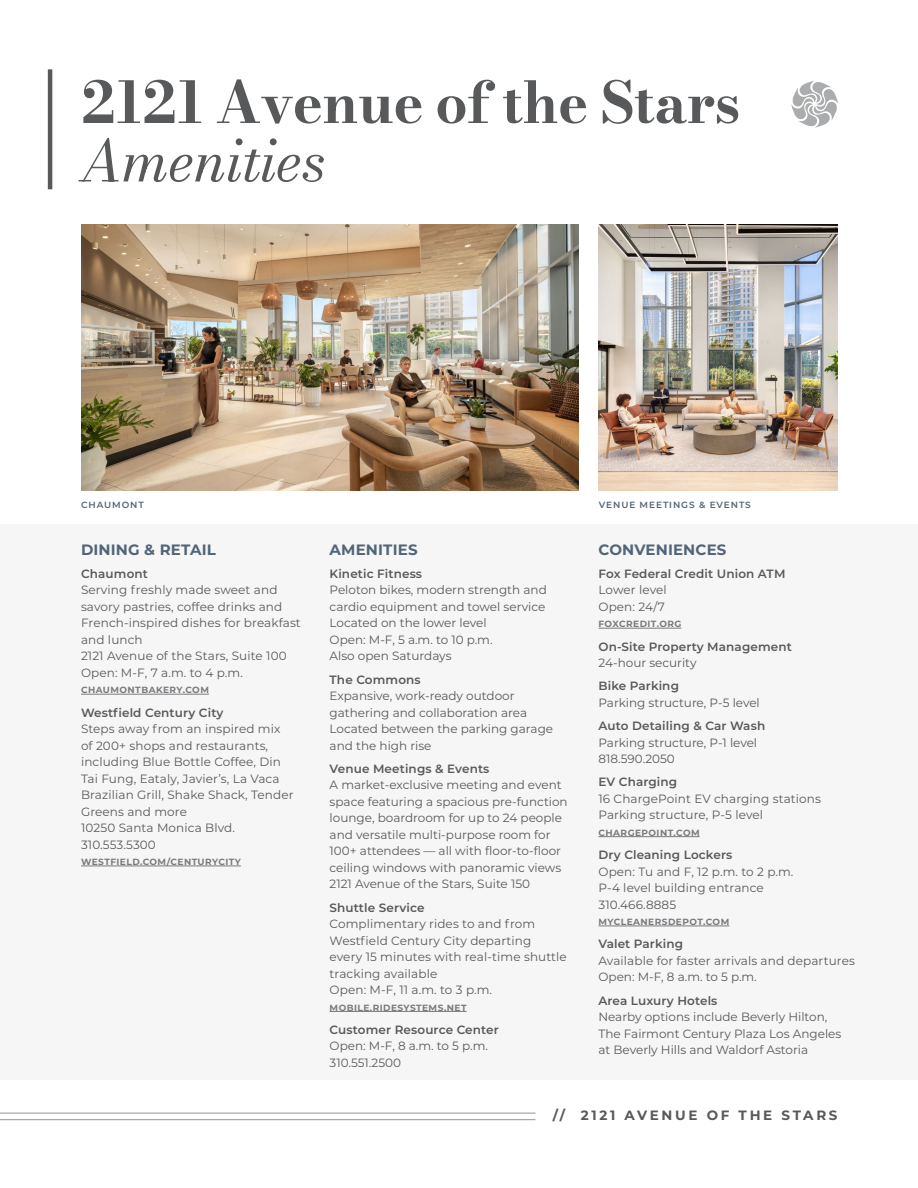
<style>
.page{position:relative;width:918px;height:1188px;background:#fff}
.page>*{position:absolute;margin:0;border:0;box-sizing:border-box;transform-origin:0 0}
.t1{font:700 57px "Bodoni Moda 9 pt";letter-spacing:-.01em;color:#58595b}
.t2{font:italic 57px "Bodoni Moda 9 pt";letter-spacing:-.01em;color:#58595b}
.t3{font:700 15px "Montserrat";letter-spacing:.01em;color:#516578}
.t4{font:700 13.5px "Montserrat";letter-spacing:.2em;color:#58595b}
.t5{font:12px/16.5px "Montserrat";color:#58595b}
.t6{font:600 12px "Montserrat";letter-spacing:.01em;color:#58595b}
.t7{font:700 9px "Montserrat";letter-spacing:.05em;color:#797a7d}
.t8{font:600 9px "Montserrat";letter-spacing:.1em;color:#516578}
</style>
<div class="page">
<hr style="left:48px;top:69px;width:4px;height:120px;background:#58595b">
<div style="left:0;top:525px;width:918px;height:555px;background:#f6f6f6"></div>
<svg style="left:791px;top:81px;width:47px;height:47px"></svg>
<hr style="left:0;top:1113px;width:535px;height:1px;background:#939598">
<hr style="left:0;top:1119px;width:535px;height:1px;background:#939598">
<img style="left:81px;top:225px;width:497px;height:266px">
<img style="left:599px;top:225px;width:239px;height:266px">
<hr style="left:81px;top:694px;width:128px;height:1px;background:#797a7d">
<hr style="left:81px;top:866px;width:160px;height:1px;background:#797a7d">
<hr style="left:330px;top:1011px;width:137px;height:1px;background:#797a7d">
<hr style="left:598px;top:628px;width:83px;height:1px;background:#797a7d">
<hr style="left:598px;top:836px;width:102px;height:1px;background:#797a7d">
<hr style="left:598px;top:926px;width:131px;height:1px;background:#797a7d">
<h1 class="t1" style="left:81px;top:63px;width:661px">2121 Avenue of the Stars</h1>
<h1 class="t2" style="left:81px;top:122px;width:246px">Amenities</h1>
<p class="t8" style="left:81px;top:498px;width:64px">CHAUMONT</p>
<p class="t8" style="left:599px;top:498px;width:154px">VENUE MEETINGS &amp; EVENTS</p>
<p class="t3" style="left:81px;top:538px;width:136px">DINING &amp; RETAIL</p>
<p class="t6" style="left:81px;top:565px;width:68px">Chaumont</p>
<p class="t5" style="left:81px;top:581px;width:221px">Serving freshly made sweet and savory pastries, coffee drinks and<br>French-inspired dishes for breakfast and lunch<br>2121 Avenue of the Stars, Suite 100<br>Open: M-F, 7 a.m. to 4 p.m.</p>
<p class="t7" style="left:81px;top:684px;width:129px">CHAUMONTBAKERY.COM</p>
<p class="t6" style="left:81px;top:704px;width:144px">Westfield Century City</p>
<p class="t5" style="left:81px;top:720px;width:214px">Steps away from an inspired mix of 200+ shops and restaurants, including Blue Bottle Coffee, Din<br>Tai Fung, Eataly, Javier’s, La Vaca<br>Brazilian Grill, Shake Shack, Tender<br>Greens and more<br>10250 Santa Monica Blvd.<br>310.553.5300</p>
<p class="t7" style="left:81px;top:855px;width:161px">WESTFIELD.COM/CENTURYCITY</p>
<p class="t3" style="left:330px;top:538px;width:89px">AMENITIES</p>
<p class="t6" style="left:330px;top:565px;width:94px">Kinetic Fitness</p>
<p class="t5" style="left:330px;top:581px;width:219px">Peloton bikes, modern strength and cardio equipment and towel service<br>Located on the lower level<br>Open: M-F, 5 a.m. to 10 p.m.<br>Also open Saturdays</p>
<p class="t6" style="left:330px;top:671px;width:93px">The Commons</p>
<p class="t5" style="left:330px;top:687px;width:225px">Expansive, work-ready outdoor gathering and collaboration area<br>Located between the parking garage and the high rise</p>
<p class="t6" style="left:330px;top:760px;width:161px">Venue Meetings &amp; Events</p>
<p class="t5" style="left:330px;top:776px;width:240px">A market-exclusive meeting and event space featuring a spacious pre-function lounge, boardroom for up to 24 people and versatile multi-purpose room for 100+ attendees — all with floor-to-floor ceiling windows with panoramic views 2121 Avenue of the Stars, Suite 150</p>
<p class="t6" style="left:330px;top:899px;width:96px">Shuttle Service</p>
<p class="t5" style="left:330px;top:915px;width:239px">Complimentary rides to and from<br>Westfield Century City departing every 15 minutes with real-time shuttle tracking available<br>Open: M-F, 11 a.m. to 3 p.m.</p>
<p class="t7" style="left:330px;top:1001px;width:138px">MOBILE.RIDESYSTEMS.NET</p>
<p class="t6" style="left:330px;top:1021px;width:171px">Customer Resource Center</p>
<p class="t5" style="left:330px;top:1037px;width:160px">Open: M-F, 8 a.m. to 5 p.m.<br>310.551.2500</p>
<p class="t3" style="left:598px;top:538px;width:130px">CONVENIENCES</p>
<p class="t6" style="left:598px;top:565px;width:188px">Fox Federal Credit Union ATM</p>
<p class="t5" style="left:598px;top:581px;width:70px">Lower level<br>Open: 24/7</p>
<p class="t7" style="left:598px;top:618px;width:84px">FOXCREDIT.ORG</p>
<p class="t6" style="left:598px;top:638px;width:195px">On-Site Property Management</p>
<p class="t5" style="left:598px;top:654px;width:100px">24-hour security</p>
<p class="t6" style="left:598px;top:677px;width:82px">Bike Parking</p>
<p class="t5" style="left:598px;top:694px;width:163px">Parking structure, P-5 level</p>
<p class="t6" style="left:598px;top:717px;width:168px">Auto Detailing &amp; Car Wash</p>
<p class="t5" style="left:598px;top:734px;width:160px">Parking structure, P-1 level<br>818.590.2050</p>
<p class="t6" style="left:598px;top:773px;width:80px">EV Charging</p>
<p class="t5" style="left:598px;top:790px;width:224px">16 ChargePoint EV charging stations<br>Parking structure, P-5 level</p>
<p class="t7" style="left:598px;top:826px;width:103px">CHARGEPOINT.COM</p>
<p class="t6" style="left:598px;top:846px;width:135px">Dry Cleaning Lockers</p>
<p class="t5" style="left:598px;top:863px;width:196px">Open: Tu and F, 12 p.m. to 2 p.m.<br>P-4 level building entrance<br>310.466.8885</p>
<p class="t7" style="left:598px;top:915px;width:132px">MYCLEANERSDEPOT.COM</p>
<p class="t6" style="left:598px;top:936px;width:86px">Valet Parking</p>
<p class="t5" style="left:598px;top:952px;width:258px">Available for faster arrivals and departures<br>Open: M-F, 8 a.m. to 5 p.m.</p>
<p class="t6" style="left:598px;top:992px;width:120px">Area Luxury Hotels</p>
<p class="t5" style="left:598px;top:1008px;width:244px">Nearby options include Beverly Hilton,<br>The Fairmont Century Plaza Los Angeles at Beverly Hills and Waldorf Astoria</p>
<p class="t4" style="left:553px;top:1106px;width:286px">// 2121 AVENUE OF THE STARS</p>
</div>
